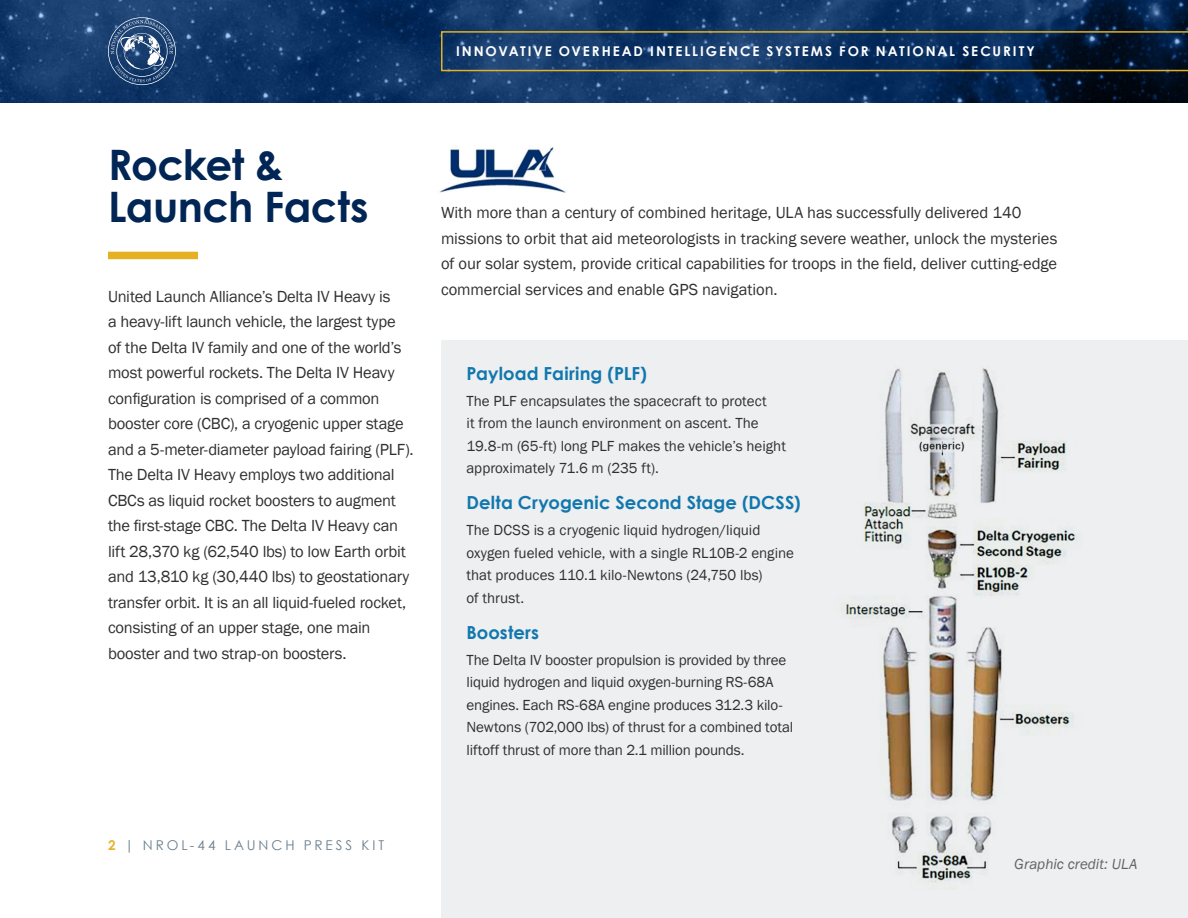
<style>
.page{position:relative;width:1188px;height:918px;background:#fff}
.page>*{position:absolute;margin:0;border:0;box-sizing:border-box;transform-origin:0 0}
.Page_Title{font:700 42px/42px "Century Gothic";letter-spacing:-.015em;color:#012554}
.Head_1_Small{font:700 18px "Century Gothic";letter-spacing:.005em;color:#1177ae}
.Body{font:16.5px/25.5px "Franklin Gothic";letter-spacing:-.01em;color:#312f30}
.Body_Small{font:15px/22.5px "Franklin Gothic";color:#312f30}
.Photo_Caption{font:italic 15px "Franklin Gothic";letter-spacing:.005em;color:#636366}
.t1{font:700 13.5px "Century Gothic";letter-spacing:.14em;color:#fff}
.t2{font:13.5px "Century Gothic";letter-spacing:.22em;color:#697e8d}
.s1{font-weight:700;color:#e6b42c}
</style>
<div class="page">
<img style="left:0;top:0;width:1188px;height:102px">
<div style="left:441px;top:340px;width:747px;height:578px;background:#edeff0"></div>
<svg style="left:441px;top:31px;width:747px;height:40px;background:#1d3958"></svg>
<svg style="left:108px;top:17px;width:68px;height:68px;background:#416088"></svg>
<div style="left:108px;top:252px;width:90px;height:7px;background:#e5b021"></div>
<img style="left:440px;top:145px;width:126px;height:48px">
<img style="left:842px;top:368px;width:235px;height:521px">
<p class="t1" style="left:456px;top:41px;width:580px">INNOVATIVE OVERHEAD INTELLIGENCE SYSTEMS FOR NATIONAL SECURITY</p>
<p class="Page_Title" style="left:108px;top:142px;width:262px">Rocket &amp;<br>Launch Facts</p>
<p class="Body" style="left:108px;top:284px;width:307px">United Launch Alliance’s Delta IV Heavy is<br>a heavy-lift launch vehicle, the largest type<br>of the Delta IV family and one of the world’s most powerful rockets. The Delta IV Heavy configuration is comprised of a common booster core (CBC), a cryogenic upper stage and a 5-meter-diameter payload fairing (PLF).<br>The Delta IV Heavy employs two additional CBCs as liquid rocket boosters to augment the first-stage CBC. The Delta IV Heavy can lift 28,370 kg (62,540 lbs) to low Earth orbit and 13,810 kg (30,440 lbs) to geostationary transfer orbit. It is an all liquid-fueled rocket, consisting of an upper stage, one main booster and two strap-on boosters.</p>
<p class="Body" style="left:441px;top:200px;width:618px">With more than a century of combined heritage, ULA has successfully delivered 140 missions to orbit that aid meteorologists in tracking severe weather, unlock the mysteries of our solar system, provide critical capabilities for troops in the field, deliver cutting-edge commercial services and enable GPS navigation.</p>
<p class="Head_1_Small" style="left:466px;top:359px;width:182px">Payload Fairing (PLF)</p>
<p class="Body_Small" style="left:466px;top:390px;width:321px">The PLF encapsulates the spacecraft to protect<br>it from the launch environment on ascent. The 19.8-m (65-ft) long PLF makes the vehicle’s height approximately 71.6 m (235 ft).</p>
<p class="Head_1_Small" style="left:466px;top:489px;width:336px">Delta Cryogenic Second Stage (DCSS)</p>
<p class="Body_Small" style="left:466px;top:519px;width:329px">The DCSS is a cryogenic liquid hydrogen/liquid oxygen fueled vehicle, with a single RL10B-2 engine that produces 110.1 kilo-Newtons (24,750 lbs)<br>of thrust.</p>
<p class="Head_1_Small" style="left:466px;top:618px;width:74px">Boosters</p>
<p class="Body_Small" style="left:466px;top:649px;width:328px">The Delta IV booster propulsion is provided by three liquid hydrogen and liquid oxygen-burning RS-68A engines. Each RS-68A engine produces 312.3 kilo-Newtons (702,000 lbs) of thrust for a combined total liftoff thrust of more than 2.1 million pounds.</p>
<p class="t2" style="left:108px;top:836px;width:278px"><span class="s1">2</span> | NROL-44 LAUNCH PRESS KIT</p>
<p class="Photo_Caption" style="left:1014px;top:854px;width:125px">Graphic credit: ULA</p>
</div>
